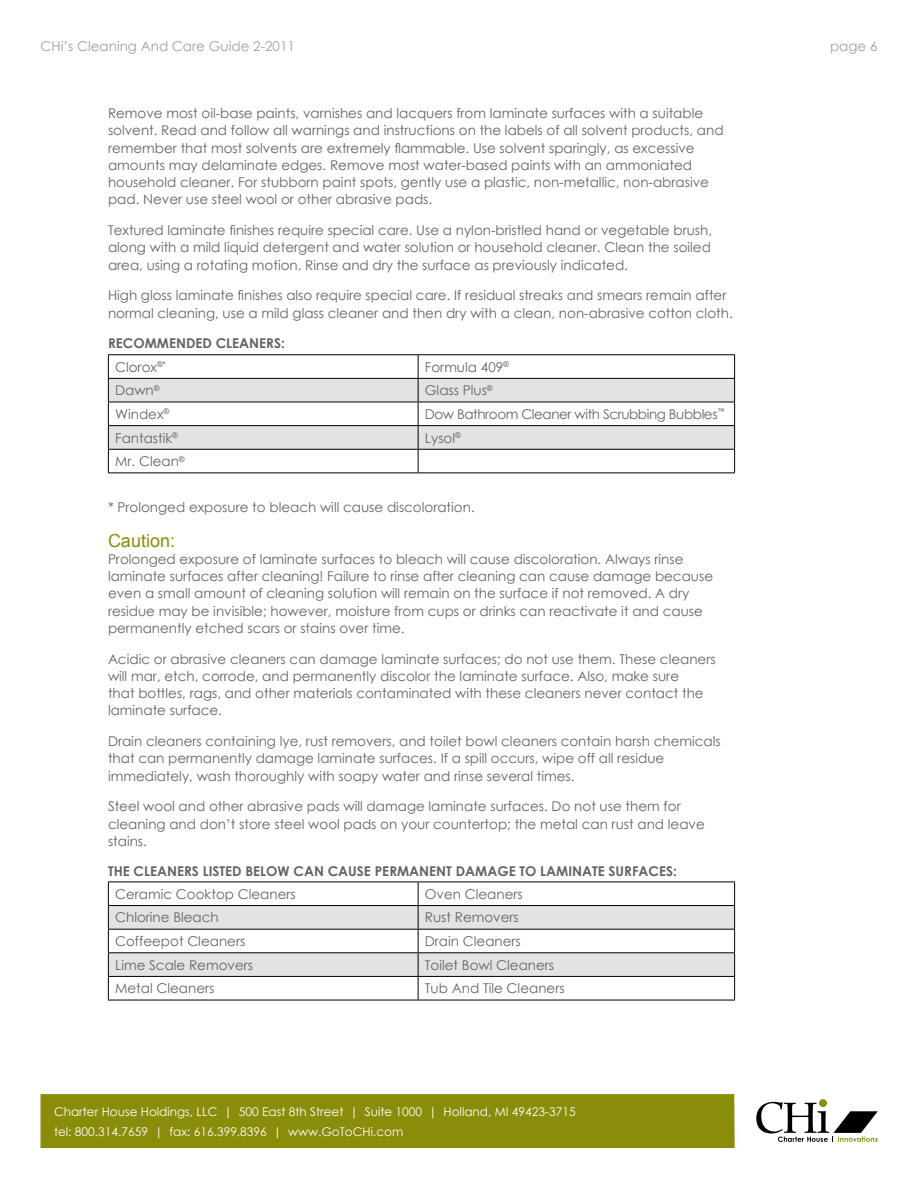
<style>
.page{position:relative;width:918px;height:1188px;background:#fff}
.page>*{position:absolute;margin:0;border:0;box-sizing:border-box;transform-origin:0 0}
.t1{font:18px "Arial";color:#8a8d09}
.t2{font:13.5px/17.2px "Century Gothic";color:#636466}
.t3{font:700 13.5px/23.2px "Century Gothic";color:#636466}
.t4{font:13.5px "Century Gothic";letter-spacing:-.03em;color:#636466}
.t5{font:13.5px "Century Gothic";color:#9d9fa2}
.t6{font:12px/19.5px "Century Gothic";color:#fff}
.s1{font-weight:400}
</style>
<div class="page">
<div style="left:40px;top:1094px;width:695px;height:54px;background:#8a8d09"></div>
<svg style="left:819px;top:1099px;width:8px;height:8px"></svg>
<svg style="left:756px;top:1102px;width:122px;height:40px"></svg>
<svg style="left:109px;top:379px;width:625px;height:70px;fill:#e2e3e4"></svg>
<hr style="left:108px;top:378px;width:310px;height:1px;background:#000">
<hr style="left:418px;top:378px;width:317px;height:1px;background:#000">
<hr style="left:108px;top:402px;width:310px;height:1px;background:#000">
<hr style="left:418px;top:402px;width:317px;height:1px;background:#000">
<hr style="left:108px;top:425px;width:310px;height:1px;background:#000">
<hr style="left:418px;top:425px;width:317px;height:1px;background:#000">
<hr style="left:108px;top:449px;width:310px;height:1px;background:#000">
<hr style="left:418px;top:449px;width:317px;height:1px;background:#000">
<svg style="left:418px;top:355px;width:1px;height:117px"></svg>
<hr style="left:108px;top:354px;width:310px;height:1px;background:#000">
<hr style="left:418px;top:354px;width:317px;height:1px;background:#000">
<svg style="left:108px;top:355px;width:1px;height:117px"></svg>
<svg style="left:734px;top:355px;width:1px;height:117px"></svg>
<hr style="left:108px;top:472px;width:310px;height:1px;background:#000">
<hr style="left:418px;top:472px;width:317px;height:1px;background:#000">
<svg style="left:109px;top:906px;width:625px;height:70px;fill:#e2e3e4"></svg>
<hr style="left:108px;top:905px;width:310px;height:1px;background:#000">
<hr style="left:418px;top:905px;width:317px;height:1px;background:#000">
<hr style="left:108px;top:929px;width:310px;height:1px;background:#000">
<hr style="left:418px;top:929px;width:317px;height:1px;background:#000">
<hr style="left:108px;top:952px;width:310px;height:1px;background:#000">
<hr style="left:418px;top:952px;width:317px;height:1px;background:#000">
<hr style="left:108px;top:976px;width:310px;height:1px;background:#000">
<hr style="left:418px;top:976px;width:317px;height:1px;background:#000">
<svg style="left:418px;top:883px;width:1px;height:117px"></svg>
<hr style="left:108px;top:882px;width:310px;height:1px;background:#000">
<hr style="left:418px;top:882px;width:317px;height:1px;background:#000">
<svg style="left:108px;top:882px;width:1px;height:118px"></svg>
<svg style="left:734px;top:882px;width:1px;height:118px"></svg>
<hr style="left:108px;top:1000px;width:310px;height:1px;background:#000">
<hr style="left:418px;top:1000px;width:317px;height:1px;background:#000">
<p class="t5" style="left:40px;top:36px;width:256px">CHi’s Cleaning And Care Guide 2-2011</p>
<p class="t2" style="left:108px;top:104px;width:617px">Remove most oil-base paints, varnishes and lacquers from laminate surfaces with a suitable solvent. Read and follow all warnings and instructions on the labels of all solvent products, and remember that most solvents are extremely flammable. Use solvent sparingly, as excessive amounts may delaminate edges. Remove most water-based paints with an ammoniated household cleaner. For stubborn paint spots, gently use a plastic, non-metallic, non-abrasive pad. Never use steel wool or other abrasive pads.</p>
<p class="t2" style="left:108px;top:221px;width:606px;text-align:justify">Textured laminate finishes require special care. Use a nylon-bristled hand or vegetable brush, along with a mild liquid detergent and water solution or household cleaner. Clean the soiled area, using a rotating motion. Rinse and dry the surface as previously indicated.</p>
<p class="t2" style="left:108px;top:287px;width:626px">High gloss laminate finishes also require special care. If residual streaks and smears remain after normal cleaning, use a mild glass cleaner and then dry with a clean, non-abrasive cotton cloth.</p>
<p class="t3" style="left:115px;top:331px;width:171px;text-indent:-7px">RECOMMENDED CLEANERS:<br><span class="s1">Clorox</span><sup>®*</sup></p>
<p class="t2" style="left:425px;top:358px;width:86px">Formula 409<sup>®</sup></p>
<p class="t2" style="left:115px;top:382px;width:46px">Dawn<sup>®</sup></p>
<p class="t2" style="left:425px;top:382px;width:69px">Glass Plus<sup>®</sup></p>
<p class="t2" style="left:115px;top:405px;width:56px">Windex<sup>®</sup></p>
<p class="t4" style="left:425px;top:405px;width:302px">Dow Bathroom Cleaner with Scrubbing Bubbles<sup>™</sup></p>
<p class="t2" style="left:115px;top:429px;width:64px">Fantastik<sup>®</sup></p>
<p class="t2" style="left:425px;top:429px;width:38px">Lysol<sup>®</sup></p>
<p class="t2" style="left:115px;top:452px;width:71px">Mr. Clean<sup>®</sup></p>
<p class="t2" style="left:108px;top:498px;width:368px">* Prolonged exposure to bleach will cause discoloration.</p>
<h1 class="t1" style="left:108px;top:528px;width:69px">Caution:</h1>
<p class="t2" style="left:108px;top:550px;width:607px">Prolonged exposure of laminate surfaces to bleach will cause discoloration. Always rinse laminate surfaces after cleaning! Failure to rinse after cleaning can cause damage because even a small amount of cleaning solution will remain on the surface if not removed. A dry residue may be invisible; however, moisture from cups or drinks can reactivate it and cause permanently etched scars or stains over time.</p>
<p class="t2" style="left:108px;top:650px;width:609px">Acidic or abrasive cleaners can damage laminate surfaces; do not use them. These cleaners will mar, etch, corrode, and permanently discolor the laminate surface. Also, make sure<br>that bottles, rags, and other materials contaminated with these cleaners never contact the laminate surface.</p>
<p class="t2" style="left:108px;top:732px;width:614px">Drain cleaners containing lye, rust removers, and toilet bowl cleaners contain harsh chemicals that can permanently damage laminate surfaces. If a spill occurs, wipe off all residue immediately, wash thoroughly with soapy water and rinse several times.</p>
<p class="t2" style="left:108px;top:798px;width:598px">Steel wool and other abrasive pads will damage laminate surfaces. Do not use them for cleaning and don’t store steel wool pads on your countertop; the metal can rust and leave stains.</p>
<p class="t3" style="left:108px;top:858px;width:570px">THE CLEANERS LISTED BELOW CAN CAUSE PERMANENT DAMAG E TO LAMINATE SURFACES:</p>
<p class="t2" style="left:115px;top:885px;width:182px">Ceramic Cooktop Cleaners</p>
<p class="t2" style="left:425px;top:885px;width:99px">Oven Cleaners</p>
<p class="t2" style="left:115px;top:909px;width:105px">Chlorine Bleach</p>
<p class="t2" style="left:425px;top:909px;width:95px">Rust Removers</p>
<p class="t2" style="left:115px;top:932px;width:132px">Coffeepot Cleaners</p>
<p class="t2" style="left:425px;top:932px;width:97px">Drain Cleaners</p>
<p class="t2" style="left:115px;top:956px;width:140px">Lime Scale Removers</p>
<p class="t2" style="left:425px;top:956px;width:131px">Toilet Bowl Cleaners</p>
<p class="t2" style="left:115px;top:980px;width:101px">Metal Cleaners</p>
<p class="t2" style="left:425px;top:980px;width:141px">Tub And Tile Cleaners</p>
<p class="t6" style="left:54px;top:1102px;width:523px">Charter House Holdings, LLC | 500 East 8th Street | Suite 1000 | Holland, MI 49423-3715 tel: 800.314.7659 | fax: 616.399.8396 | www.GoToCHi.com</p>
<p class="t5" style="left:830px;top:36px;width:49px">page 6</p>
</div>
